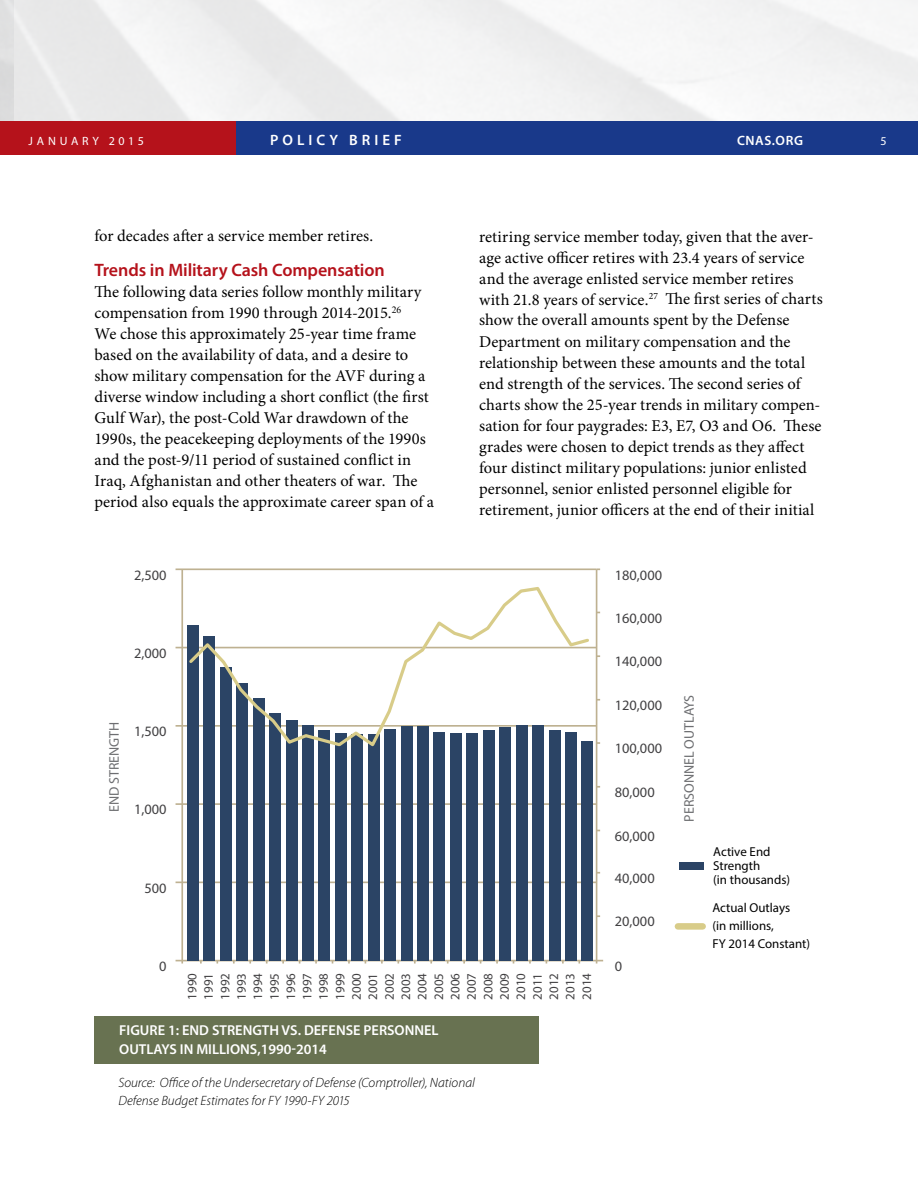
<style>
.page{position:relative;width:918px;height:1188px;background:#fff}
.page>*{position:absolute;margin:0;border:0;box-sizing:border-box;transform-origin:0 0}
.t1{font:600 18px "Myriad Pro";letter-spacing:-.005em;color:#b5121b}
.t2{font:16.5px/21px "Minion Pro";color:#000}
.t3{font:600 15px "Myriad Pro";letter-spacing:.27em;color:#fff}
.t4{font:14.4px "Myriad Pro";color:#414042}
.t5{font:600 14.4px/18.8px "Myriad Pro";color:#fff}
.t6{font:13.95px "Myriad Pro";color:#6d6e71}
.t7{font:italic 300 13.5px/18px "Myriad Pro";color:#000}
.t8{font:600 13.5px "Myriad Pro";letter-spacing:.045em;color:#fff}
.t9{font:12.9px/16.5px "Myriad Pro";color:#414042;text-align:justify}
.t10{font:12.9px/14px "Myriad Pro";color:#000}
.t11{font:12px "Myriad Pro";letter-spacing:.31em;color:#fff}
</style>
<div class="page">
<img style="left:0;top:0;width:918px;height:122px">
<div style="left:236px;top:122px;width:682px;height:33px;background:#19398a"></div>
<div style="left:0;top:122px;width:236px;height:33px;background:#b5121b"></div>
<hr style="left:176px;top:568px;width:421px;height:2px;background:#beb191">
<hr style="left:176px;top:647px;width:421px;height:1px;background:#beb191">
<hr style="left:176px;top:725px;width:421px;height:2px;background:#beb191">
<hr style="left:176px;top:803px;width:421px;height:2px;background:#beb191">
<hr style="left:176px;top:882px;width:421px;height:1px;background:#beb191">
<hr style="left:176px;top:960px;width:427px;height:1px;background:#beb191">
<hr style="left:596px;top:569px;width:1px;height:395px;background:#beb191">
<hr style="left:181px;top:569px;width:2px;height:395px;background:#beb191">
<div style="left:187px;top:625px;width:12px;height:336px;background:#2b4465"></div>
<div style="left:204px;top:636px;width:11px;height:325px;background:#2b4465"></div>
<div style="left:220px;top:667px;width:11px;height:294px;background:#2b4465"></div>
<div style="left:237px;top:683px;width:11px;height:278px;background:#2b4465"></div>
<div style="left:253px;top:698px;width:11px;height:263px;background:#2b4465"></div>
<div style="left:269px;top:713px;width:12px;height:248px;background:#2b4465"></div>
<div style="left:286px;top:720px;width:11px;height:241px;background:#2b4465"></div>
<div style="left:302px;top:725px;width:12px;height:236px;background:#2b4465"></div>
<div style="left:319px;top:730px;width:11px;height:231px;background:#2b4465"></div>
<div style="left:335px;top:733px;width:12px;height:228px;background:#2b4465"></div>
<div style="left:352px;top:734px;width:11px;height:227px;background:#2b4465"></div>
<div style="left:368px;top:734px;width:11px;height:227px;background:#2b4465"></div>
<div style="left:385px;top:729px;width:11px;height:232px;background:#2b4465"></div>
<div style="left:417px;top:727px;width:12px;height:234px;background:#2b4465"></div>
<div style="left:434px;top:732px;width:11px;height:229px;background:#2b4465"></div>
<div style="left:450px;top:733px;width:12px;height:228px;background:#2b4465"></div>
<div style="left:467px;top:734px;width:11px;height:227px;background:#2b4465"></div>
<div style="left:483px;top:730px;width:11px;height:231px;background:#2b4465"></div>
<div style="left:500px;top:727px;width:11px;height:234px;background:#2b4465"></div>
<div style="left:516px;top:725px;width:11px;height:236px;background:#2b4465"></div>
<div style="left:532px;top:725px;width:12px;height:236px;background:#2b4465"></div>
<div style="left:549px;top:730px;width:11px;height:231px;background:#2b4465"></div>
<div style="left:565px;top:732px;width:12px;height:229px;background:#2b4465"></div>
<div style="left:582px;top:741px;width:11px;height:220px;background:#2b4465"></div>
<div style="left:401px;top:726px;width:11px;height:235px;background:#2b4465"></div>
<svg style="left:186px;top:587px;width:405px;height:162px"></svg>
<div style="left:679px;top:863px;width:25px;height:7px;background:#2b4465"></div>
<div style="left:678px;top:923px;width:25px;height:7px;background:#d8cc89"></div>
<div style="left:94px;top:1016px;width:445px;height:48px;background:#687251"></div>
<p class="t11" style="left:29px;top:134px;width:117px">JANUARY 2015</p>
<p class="t3" style="left:270px;top:131px;width:133px">POLICY BRIEF</p>
<p class="t8" style="left:737px;top:132px;width:68px">CNAS.ORG</p>
<p class="t11" style="left:880px;top:134px;width:8px">5</p>
<p class="t2" style="left:94px;top:226px;width:280px">for decades after a service member retires.</p>
<p class="t1" style="left:94px;top:258px;width:292px">Trends in Military Cash Compensation</p>
<p class="t2" style="left:94px;top:281px;width:341px">The following data series follow monthly military compensation from 1990 through 2014-2015.<sup>26<br></sup>We chose this approximately 25-year time frame based on the availability of data, and a desire to show military compensation for the AVF during a diverse window including a short conflict (the first Gulf War), the post-Cold War drawdown of the 1990s, the peacekeeping deployments of the 1990s and the post-9/11 period of sustained conflict in Iraq, Afghanistan and other theaters of war. The period also equals the approximate career span of a</p>
<p class="t4" style="left:134px;top:566px;width:34px">2,500</p>
<p class="t4" style="left:134px;top:644px;width:34px">2,000</p>
<p class="t6" style="left:106px;top:812px;width:92px;rotate:-90deg">END STRENGTH</p>
<p class="t4" style="left:134px;top:722px;width:34px">1,500</p>
<p class="t4" style="left:134px;top:801px;width:34px">1,000</p>
<p class="t4" style="left:144px;top:879px;width:24px">500</p>
<p class="t4" style="left:159px;top:957px;width:9px">0</p>
<p class="t2" style="left:479px;top:226px;width:345px">retiring service member today, given that the aver&shy;age active officer retires with 23.4 years of service and the average enlisted service member retires with 21.8 years of service.<sup>27</sup> The first series of charts show the overall amounts spent by the Defense Department on military compensation and the relationship between these amounts and the total end strength of the services. The second series of charts show the 25-year trends in military compen&shy;sation for four paygrades: E3, E7, O3 and O6. These grades were chosen to depict trends as they affect four distinct military populations: junior enlisted personnel, senior enlisted personnel eligible for retirement, junior officers at the end of their initial</p>
<p class="t4" style="left:615px;top:566px;width:49px">180,000</p>
<p class="t4" style="left:615px;top:609px;width:49px">160,000</p>
<p class="t4" style="left:615px;top:653px;width:49px">140,000</p>
<p class="t4" style="left:615px;top:696px;width:49px">120,000</p>
<p class="t4" style="left:615px;top:740px;width:49px">100,000</p>
<p class="t4" style="left:615px;top:783px;width:41px">80,000</p>
<p class="t4" style="left:615px;top:827px;width:41px">60,000</p>
<p class="t4" style="left:615px;top:869px;width:41px">40,000</p>
<p class="t4" style="left:615px;top:913px;width:41px">20,000</p>
<p class="t4" style="left:615px;top:957px;width:9px">0</p>
<p class="t6" style="left:681px;top:822px;width:128px;rotate:-90deg">PERSONNEL OUTLAYS</p>
<p class="t10" style="left:713px;top:845px;width:78px">Active End<br>Strength<br>(in thousands)</p>
<p class="t10" style="left:712px;top:899px;width:99px;line-height:18.1px">Actual Outlays<br>(in millions,<br>FY 2014 Constant)</p>
<p class="t9" style="left:184px;top:1000px;width:28px;rotate:-90deg">1990<br>1991<br>1992<br>1993<br>1994<br>1995<br>1996<br>1997<br>1998<br>1999<br>2000<br>2001<br>2002<br>2003<br>2004<br>2005<br>2006<br>2007<br>2008<br>2009<br>2010<br>2011<br>2012<br>2013<br>2014</p>
<p class="t5" style="left:119px;top:1020px;width:321px">FIGURE 1: END STRENGTH VS. DEFENSE PERSONNEL<br>OUTLAYS IN MILLIONS,1990-2014</p>
<p class="t7" style="left:118px;top:1074px;width:358px">Source: Office of the Undersecretary of Defense (Comptroller), National<br>Defense Budget Estimates for FY 1990-FY 2015</p>
</div>
